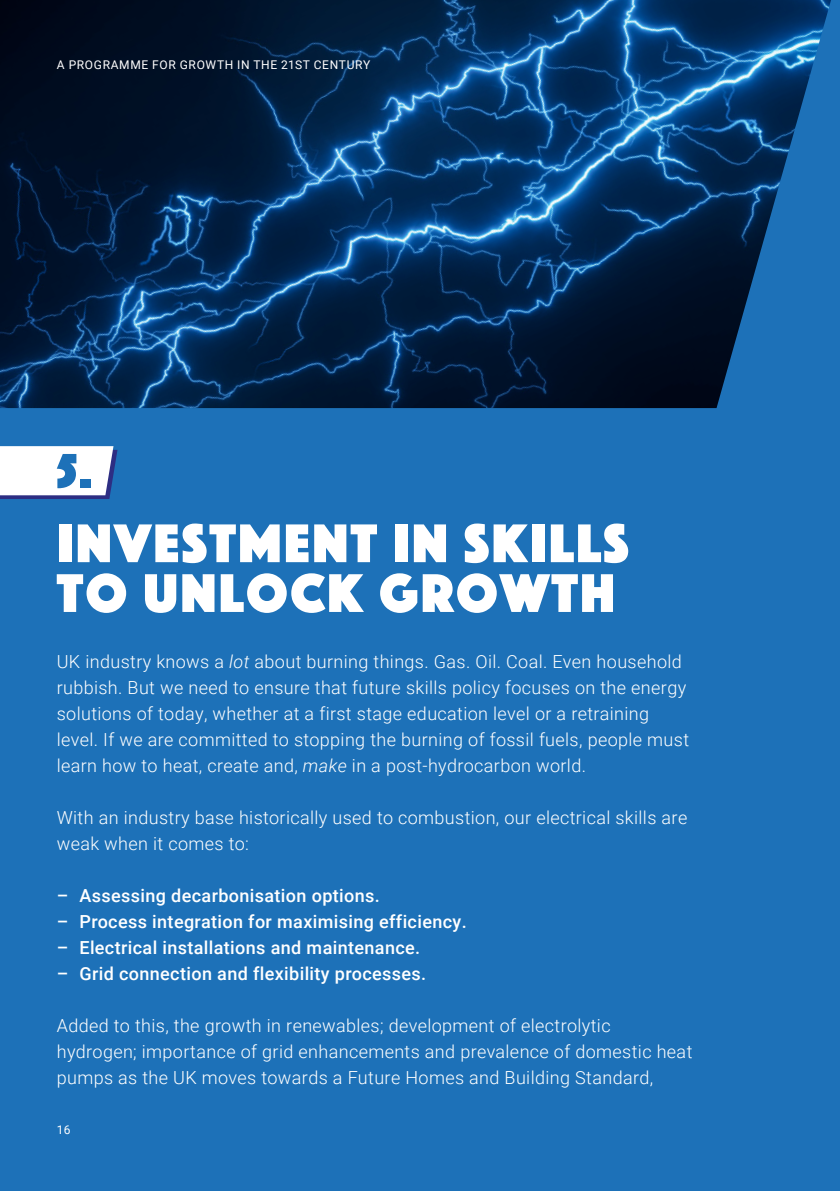
<style>
.page{position:relative;width:840px;height:1191px;background:#fff}
.page>*{position:absolute;margin:0;border:0;box-sizing:border-box;transform-origin:0 0}
.t1{font:56.6px/49.8px "Phosphate Solid";letter-spacing:.04em;color:#fff}
.t2{font:50.2px "Phosphate Solid";color:#1d71b8}
.t3{font:300 18px/26px "Roboto";letter-spacing:.02em;color:#fff}
.t4{font:500 18px "Roboto";letter-spacing:.02em;color:#fff}
.t5{font:12px "Roboto";letter-spacing:.055em;color:#fff}
.s1{font-style:italic}
</style>
<div class="page">
<div style="left:0;top:0;width:839px;height:1191px;background:#1d71b8"></div>
<img style="left:0;top:0;width:830px;height:408px">
<svg style="left:0;top:446px;width:117px;height:53px;background:#e2e5f0"></svg>
<p class="t5" style="left:57px;top:57px;width:314px">A PROGRAMME FOR GROWTH IN THE 21ST CENTURY</p>
<h2 class="t2" style="left:57px;top:435px;width:37px">5.</h2>
<h1 class="t1" style="left:57px;top:515px;width:573px">INVESTMENT IN SKILLS<br>TO UNLOCK GROWTH</h1>
<p class="t3" style="left:57px;top:647px;width:633px">UK industry knows a <span class="s1">lot</span> about burning things. Gas. Oil. Coal. Even household rubbish. But we need to ensure that future skills policy focuses on the energy solutions of today, whether at a first stage education level or a retraining level. If we are committed to stopping the burning of fossil fuels, people must learn how to heat, create and, <span class="s1">make</span> in a post-hydrocarbon world.</p>
<p class="t3" style="left:57px;top:803px;width:631px">With an industry base historically used to combustion, our electrical skills are weak when it comes to:</p>
<p class="t4" style="left:57px;top:882px;width:324px">– Assessing decarbonisation options.</p>
<p class="t4" style="left:57px;top:908px;width:411px">– Process integration for maximising efficiency.</p>
<p class="t4" style="left:57px;top:934px;width:365px">– Electrical installations and maintenance.</p>
<p class="t4" style="left:57px;top:960px;width:371px">– Grid connection and flexibility processes.</p>
<p class="t3" style="left:57px;top:1011px;width:636px">Added to this, the growth in renewables; development of electrolytic hydrogen; importance of grid enhancements and prevalence of domestic heat pumps as the UK moves towards a Future Homes and Building Standard,</p>
<p class="t5" style="left:57px;top:1121px;width:15px">16</p>
</div>
